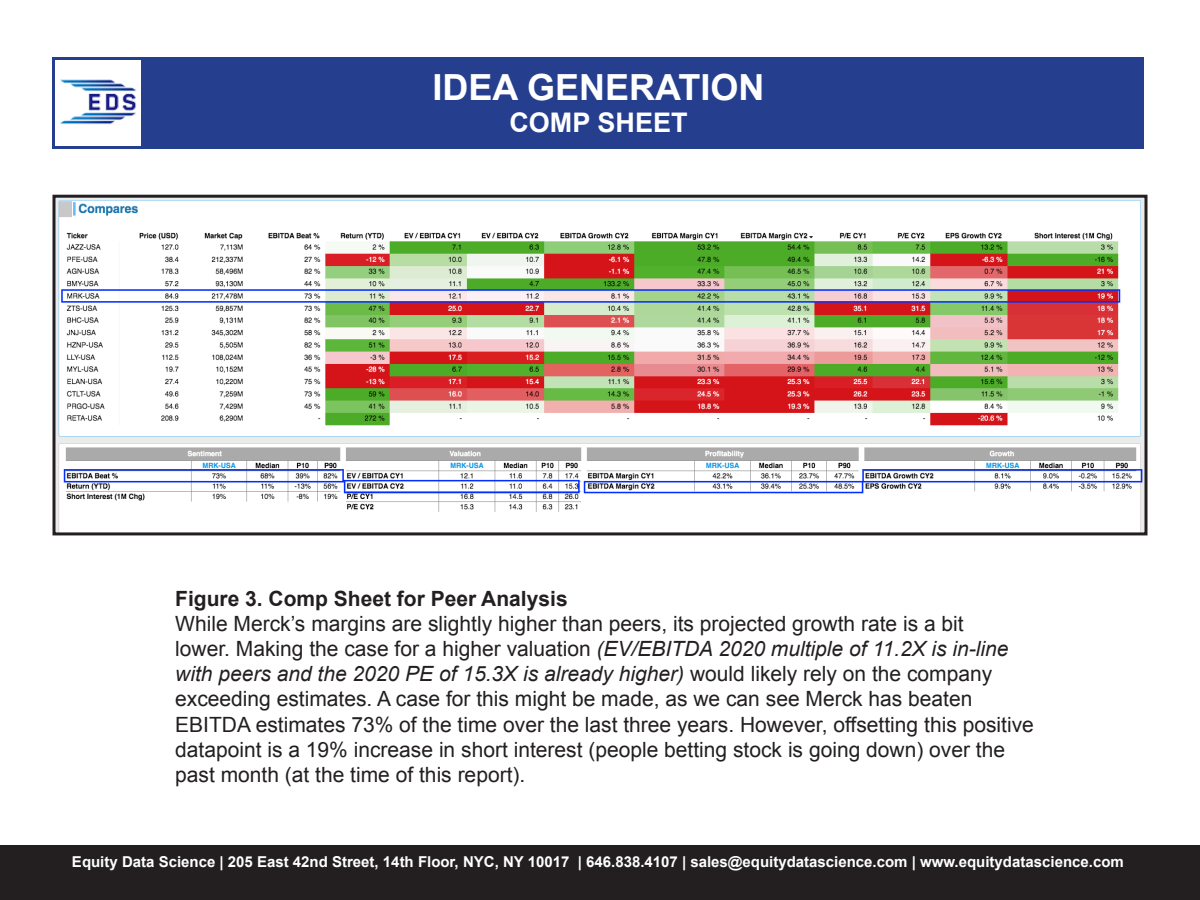
<style>
.page{position:relative;width:1200px;height:900px;background:#fff}
.page>*{position:absolute;margin:0;border:0;box-sizing:border-box;transform-origin:0 0}
.t1{font:700 36px "Arial";color:#fff}
.t2{font:700 27px "Arial";color:#fff}
.t3{font:21px/25.2px "Arial";color:#231f20}
.t4{font:700 21px "Arial";color:#231f20}
.t5{font:700 15px "Arial";color:#fff}
.s1{font-style:italic}
</style>
<div class="page">
<div style="left:52px;top:57px;width:1092px;height:92px;background:#253f8e"></div>
<div style="left:0;top:845px;width:1200px;height:55px;background:#231f20"></div>
<img style="left:56px;top:60px;width:85px;height:86px">
<img style="left:56px;top:199px;width:1088px;height:332px">
<div style="left:52px;top:195px;width:1096px;height:340px;border:3px solid #231f20"></div>
<p class="t1" style="left:432px;top:64px;width:334px">IDEA GENERATION</p>
<p class="t2" style="left:509px;top:105px;width:180px">COMP SHEET</p>
<p class="t4" style="left:175px;top:584px;width:394px">Figure 3. Comp Sheet for Peer Analysis</p>
<p class="t3" style="left:175px;top:611px;width:860px">While Merck’s margins are slightly higher than peers, its projected growth rate is a bit<br>lower. Making the case for a higher valuation <span class="s1">(EV/EBITDA 2020 multiple of 11.2X is in-line with peers and the 2020 PE of 15.3X is already higher)</span> would likely rely on the company exceeding estimates. A case for this might be made, as we can see Merck has beaten EBITDA estimates 73% of the time over the last three years. However, offsetting this positive datapoint is a 19% increase in short interest (people betting stock is going down) over the past month (at the time of this report).</p>
<p class="t5" style="left:72px;top:852px;width:1053px">Equity Data Science | 205 East 42nd Street, 14th Floor, NYC, NY 10017 | 646.838.4107 | sales@equitydatascience.com | www.equitydatascience.com</p>
</div>
